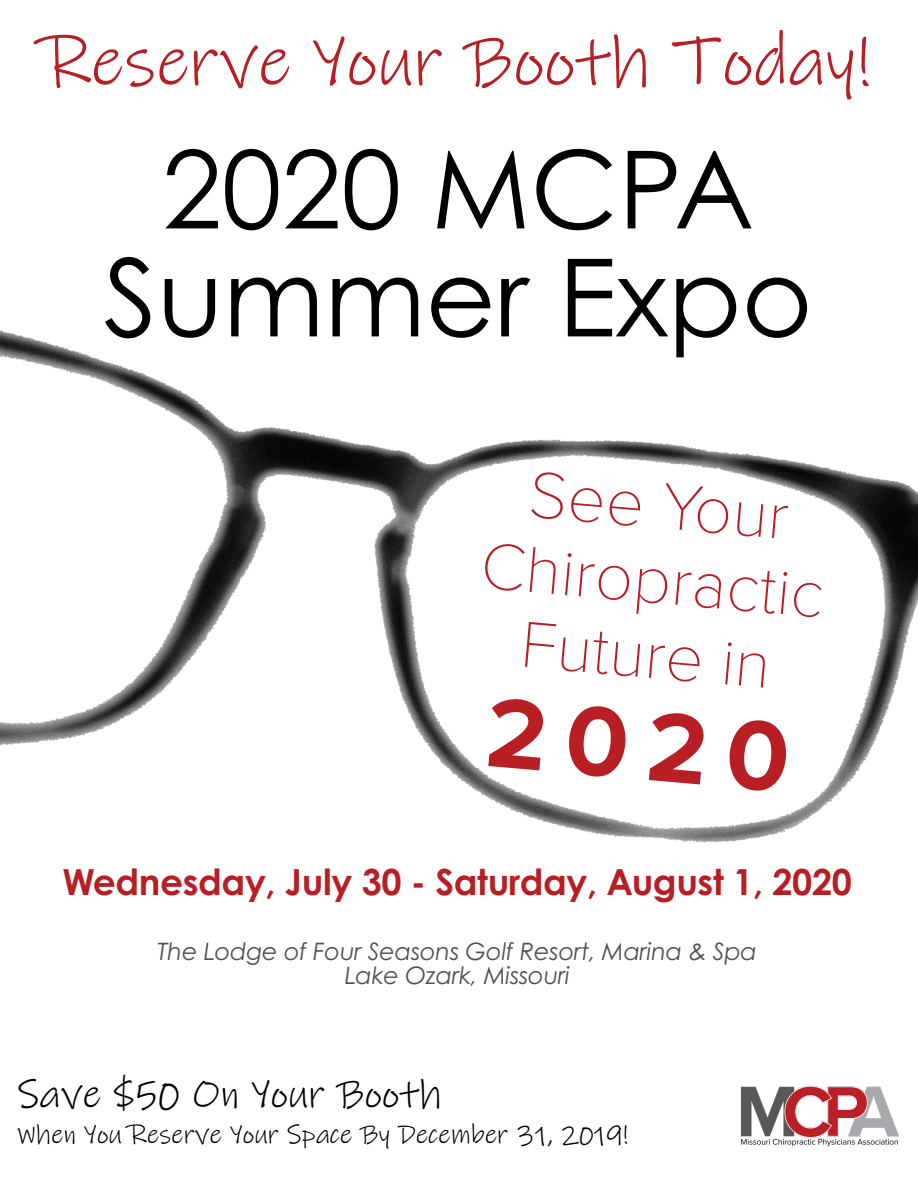
<style>
.page{position:relative;width:918px;height:1188px;background:#fff}
.page>*{position:absolute;margin:0;border:0;box-sizing:border-box;transform-origin:0 0}
.t1{font:108px "Century Gothic Pro";color:#010000}
.t2{font:700 102px "Proxima Nova";color:#b81f25}
.t3{font:72px "Ink Free";color:#b81f25}
.t4{font:100 67.5px "Proxima Nova T";color:#b81f25}
.t5{font:40.5px "Ink Free";color:#010000}
.t6{font:700 36px "Century Gothic Pro";letter-spacing:-.01em;color:#b81f25}
.t7{font:27px "Ink Free";color:#010000}
.t8{font:italic 24px "Century Gothic Pro";letter-spacing:-.01em;color:#535252}
</style>
<div class="page">
<img style="left:0;top:330px;width:918px;height:513px">
<img style="left:740px;top:1085px;width:158px;height:62px">
<p class="t3" style="left:46px;top:19px;width:827px">Reserve Your Booth Today!</p>
<p class="t1" style="left:162px;top:124px;width:594px">2020 MCPA</p>
<p class="t1" style="left:104px;top:232px;width:710px">Summer Expo</p>
<p class="t4" style="left:534px;top:444px;width:262px;rotate:5deg">See Your</p>
<p class="t4" style="left:485px;top:515px;width:346px;rotate:5deg">Chiropractic</p>
<p class="t4" style="left:525px;top:594px;width:252px;rotate:5deg">Future in</p>
<p class="t2" style="left:493px;top:656px;width:305px;rotate:5deg">2020</p>
<p class="t6" style="left:63px;top:860px;width:791px">Wednesday, July 30 - Saturday, August 1, 2020</p>
<p class="t8" style="left:158px;top:937px;width:601px">The Lodge of Four Seasons Golf Resort, Marina &amp; Spa</p>
<p class="t8" style="left:345px;top:961px;width:227px">Lake Ozark, Missouri</p>
<p class="t5" style="left:17px;top:1070px;width:427px">Save $50 On Your Booth</p>
<p class="t7" style="left:17px;top:1118px;width:613px">When You Reserve Your Space By December 31, 2019!</p>
</div>
